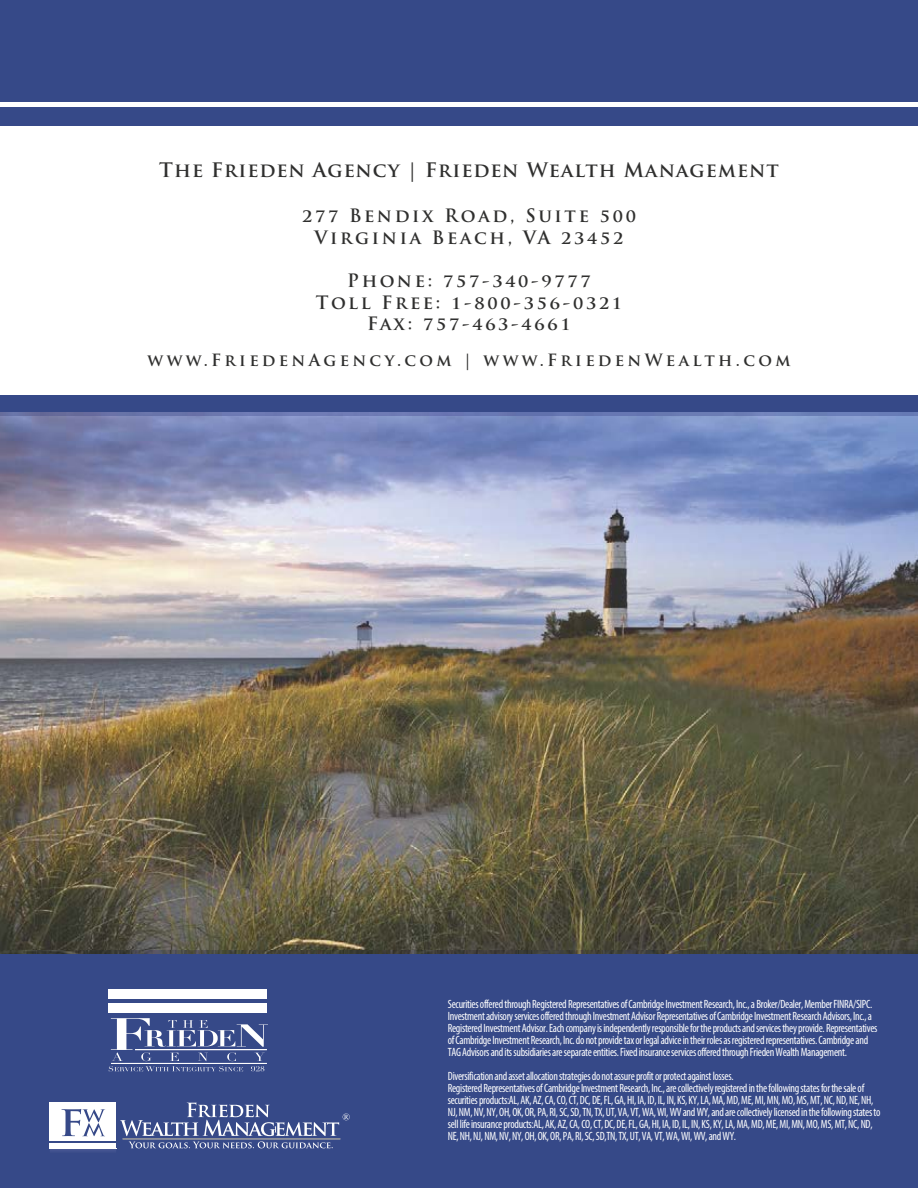
<style>
.page{position:relative;width:918px;height:1188px;background:#fff}
.page>*{position:absolute;margin:0;border:0;box-sizing:border-box;transform-origin:0 0}
.t1{font:700 19.5px "Trajan Pro";letter-spacing:.055em;color:#2f2f2e}
.t2{font:700 18px/21.6px "Trajan Pro";letter-spacing:.15em;color:#2f2f2e;text-align:center}
.t3{font:700 16.5px "Trajan Pro";letter-spacing:.205em;color:#2f2f2e}
.t4{font:condensed 12px/12px "Myriad Pro";letter-spacing:-.025em;color:#fff;scale:.95 1}
</style>
<div class="page">
<img style="left:0;top:412px;width:918px;height:542px">
<div style="left:0;top:954px;width:918px;height:234px;background:#364988"></div>
<div style="left:0;top:0;width:918px;height:102px;background:#364988"></div>
<div style="left:50px;top:1103px;width:66px;height:38px;background:#fff"></div>
<div style="left:50px;top:1143px;width:66px;height:5px;background:#fff"></div>
<img style="left:50px;top:1148px;width:66px;height:3px">
<svg style="left:61px;top:1109px;width:44px;height:27px"></svg>
<svg style="left:109px;top:1018px;width:159px;height:53px"></svg>
<div style="left:108px;top:990px;width:159px;height:9px;background:#fff"></div>
<div style="left:108px;top:1003px;width:159px;height:9px;background:#fff"></div>
<div style="left:0;top:108px;width:918px;height:18px;background:#364988"></div>
<div style="left:0;top:395px;width:918px;height:17px;background:#364988"></div>
<svg style="left:120px;top:1102px;width:230px;height:46px"></svg>
<h1 class="t1" style="left:159px;top:159px;width:621px">The Frieden Agency | Frieden Wealth Management</h1>
<h2 class="t2" style="left:302px;top:205px;width:336px">277 Bendix Road, Suite 500<br>Virginia Beach, VA 23452</h2>
<h2 class="t2" style="left:316px;top:270px;width:308px">Phone: 757-340-9777<br>Toll Free: 1-800-356-0321<br>Fax: 757-463-4661</h2>
<h3 class="t3" style="left:148px;top:351px;width:645px">www.FriedenAgency.com | www.FriedenWealth.com</h3>
<p class="t4" style="left:448px;top:997px;width:454px">Securities offered through Registered Representatives of Cambridge Investment Research, Inc., a Broker/Dealer, Member FINRA/SIPC.<br>Investment advisory services offered through Investment Advisor Representatives of Cambridge Investment Research Advisors, Inc.,a Registered Investment Advisor. Each company is independently responsible for the products and services they provide. Representatives of Cambridge Investment Research, Inc. do not provide tax or legal advice in their roles as registered representatives. Cambridge and TAG Advisors and its subsidiaries are separate entities. Fixed insurance services offered through Frieden Wealth Management.</p>
<p class="t4" style="left:448px;top:1069px;width:457px">Diversification and asset allocation strategies do not assure profit or protect against losses.<br>Registered Representatives of Cambridge Investment Research, Inc., are collectively registered in the following states for the sale of securities products:AL, AK, AZ, CA, CO, CT, DC, DE, FL, GA, HI, IA, ID, IL, IN, KS, KY, LA, MA, MD, ME, MI, MN, MO, MS, MT, NC, ND, NE, NH, NJ, NM, NV, NY, OH, OK, OR, PA, RI, SC, SD, TN, TX, UT, VA, VT, WA, WI, WV and WY, and are collectively licensed in the following states to sell life insurance products:AL, AK, AZ, CA, CO, CT, DC, DE, FL, GA, HI, IA, ID, IL, IN, KS, KY, LA, MA, MD, ME, MI, MN, MO, MS, MT, NC, ND, NE, NH, NJ, NM, NV, NY, OH, OK, OR, PA, RI, SC, SD,TN, TX, UT, VA, VT, WA, WI, WV, and WY.</p>
</div>
